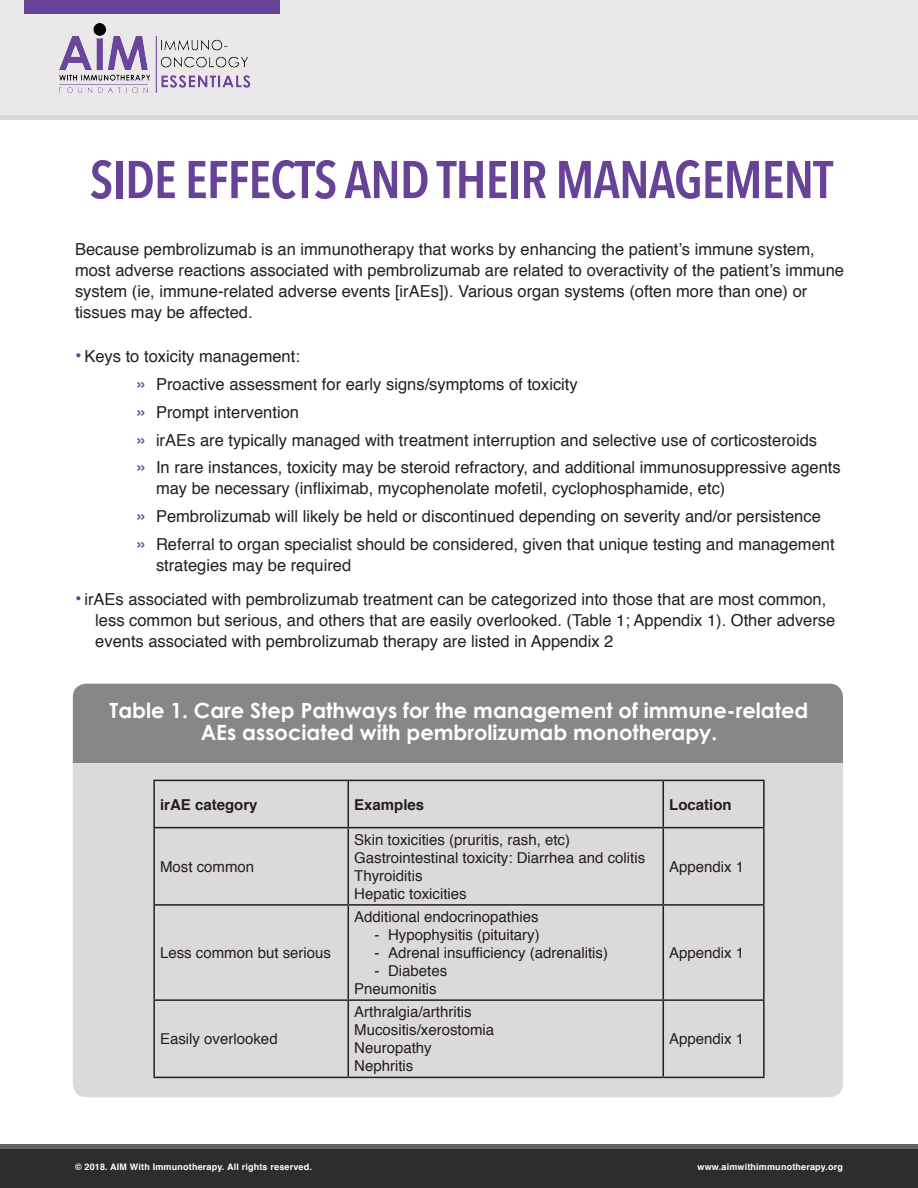
<style>
.page{position:relative;width:918px;height:1188px;background:#fff}
.page>*{position:absolute;margin:0;border:0;box-sizing:border-box;transform-origin:0 0}
.t1{font:600 52.5px "Avenir Next Condensed";letter-spacing:-.02em;color:#684297}
.t2{font:700 21px/22.5px "Century Gothic";color:#fff;text-align:center}
.t3{font:16.5px/21px "Helvetica";color:#231f20}
.t4{font:15px "Helvetica";color:#231f20}
.t5{font:700 15px "Helvetica";color:#231f20}
.t6{font:700 9px "Helvetica";letter-spacing:.02em;color:#fff}
.s1{font-size:18.75px;color:#684297}
</style>
<div class="page">
<div style="left:0;top:1149px;width:918px;height:39px;background:#2e2d2e"></div>
<div style="left:0;top:1144px;width:918px;height:5px;background:#646363"></div>
<div style="left:0;top:0;width:918px;height:115px;background:#eae8e8"></div>
<hr style="left:0;top:115px;width:918px;height:4px;background:#d9d6d7">
<div style="left:24px;top:0;width:255px;height:14px;background:#684297"></div>
<img style="left:59px;top:24px;width:192px;height:69px">
<div style="left:73px;top:684px;width:770px;height:79px;background:#898686"></div>
<div style="left:73px;top:763px;width:770px;height:334px;background:#dcd9da"></div>
<hr style="left:153px;top:1001px;width:2px;height:76px;background:#231f20">
<hr style="left:348px;top:1001px;width:1px;height:76px;background:#231f20">
<hr style="left:663px;top:1001px;width:1px;height:76px;background:#231f20">
<hr style="left:763px;top:1001px;width:2px;height:76px;background:#231f20">
<hr style="left:153px;top:1077px;width:195px;height:1px;background:#231f20">
<hr style="left:348px;top:1077px;width:315px;height:1px;background:#231f20">
<hr style="left:663px;top:1077px;width:102px;height:1px;background:#231f20">
<hr style="left:153px;top:906px;width:2px;height:93px;background:#231f20">
<hr style="left:348px;top:906px;width:1px;height:93px;background:#231f20">
<hr style="left:663px;top:906px;width:1px;height:93px;background:#231f20">
<hr style="left:763px;top:906px;width:2px;height:93px;background:#231f20">
<hr style="left:153px;top:999px;width:195px;height:2px;background:#231f20">
<hr style="left:348px;top:999px;width:315px;height:2px;background:#231f20">
<hr style="left:663px;top:999px;width:102px;height:2px;background:#231f20">
<hr style="left:153px;top:828px;width:2px;height:76px;background:#231f20">
<hr style="left:348px;top:828px;width:1px;height:76px;background:#231f20">
<hr style="left:663px;top:828px;width:1px;height:76px;background:#231f20">
<hr style="left:763px;top:828px;width:2px;height:76px;background:#231f20">
<hr style="left:153px;top:904px;width:195px;height:2px;background:#231f20">
<hr style="left:348px;top:904px;width:315px;height:2px;background:#231f20">
<hr style="left:663px;top:904px;width:102px;height:2px;background:#231f20">
<hr style="left:153px;top:780px;width:195px;height:1px;background:#231f20">
<hr style="left:153px;top:781px;width:2px;height:46px;background:#231f20">
<hr style="left:348px;top:780px;width:315px;height:1px;background:#231f20">
<hr style="left:348px;top:781px;width:1px;height:46px;background:#231f20">
<hr style="left:663px;top:780px;width:102px;height:1px;background:#231f20">
<hr style="left:663px;top:781px;width:1px;height:46px;background:#231f20">
<hr style="left:763px;top:781px;width:2px;height:46px;background:#231f20">
<hr style="left:153px;top:827px;width:195px;height:1px;background:#231f20">
<hr style="left:348px;top:827px;width:315px;height:1px;background:#231f20">
<hr style="left:663px;top:827px;width:102px;height:1px;background:#231f20">
<p class="t1" style="left:90px;top:134px;width:745px">SIDE EFFECTS AND THEIR MANAGEMENT</p>
<p class="t3" style="left:75px;top:239px;width:771px">Because pembrolizumab is an immunotherapy that works by enhancing the patient’s immune system, most adverse reactions associated with pembrolizumab are related to overactivity of the patient’s immune system (ie, immune-related adverse events [irAEs]). Various organ systems (often more than one) or tissues may be affected.</p>
<p class="t3" style="left:75px;top:347px;width:226px"><span class="s1">•</span> Keys to toxicity management:</p>
<p class="t3" style="left:136px;top:374px;width:444px"><span class="s1">»</span> Proactive assessment for early signs/symptoms of toxicity</p>
<p class="t3" style="left:136px;top:402px;width:165px"><span class="s1">»</span> Prompt intervention</p>
<p class="t3" style="left:136px;top:430px;width:683px"><span class="s1">»</span> irAEs are typically managed with treatment interruption and selective use of corticosteroids</p>
<p class="t3" style="left:156px;top:458px;width:686px;text-indent:-20px"><span class="s1">»</span> In rare instances, toxicity may be steroid refractory, and additional immunosuppressive agents may be necessary (infliximab, mycophenolate mofetil, cyclophosphamide, etc)</p>
<p class="t3" style="left:136px;top:506px;width:687px"><span class="s1">»</span> Pembrolizumab will likely be held or discontinued depending on severity and/or persistence</p>
<p class="t3" style="left:156px;top:534px;width:680px;text-indent:-20px"><span class="s1">»</span> Referral to organ specialist should be considered, given that unique testing and management strategies may be required</p>
<p class="t3" style="left:95px;top:590px;width:742px;text-indent:-20px"><span class="s1">•</span> irAEs associated with pembrolizumab treatment can be categorized into those that are most common, less common but serious, and others that are easily overlooked. (Table 1; Appendix 1). Other adverse events associated with pembrolizumab therapy are listed in Appendix 2</p>
<p class="t2" style="left:110px;top:698px;width:700px">Table 1. Care Step Pathways for the management of immune-related<br>AEs associated with pembrolizumab monotherapy.</p>
<p class="t5" style="left:160px;top:792px;width:99px">irAE category</p>
<p class="t5" style="left:354px;top:792px;width:72px">Examples</p>
<p class="t5" style="left:669px;top:792px;width:64px">Location</p>
<p class="t4" style="left:160px;top:855px;width:96px">Most common</p>
<p class="t4" style="left:354px;top:828px;width:217px">Skin toxicities (pruritis, rash, etc)</p>
<p class="t4" style="left:354px;top:846px;width:292px">Gastrointestinal toxicity: Diarrhea and colitis</p>
<p class="t4" style="left:354px;top:864px;width:70px">Thyroiditis</p>
<p class="t4" style="left:354px;top:882px;width:114px">Hepatic toxicities</p>
<p class="t4" style="left:669px;top:855px;width:77px">Appendix 1</p>
<p class="t4" style="left:160px;top:941px;width:172px">Less common but serious</p>
<p class="t4" style="left:354px;top:905px;width:186px">Additional endocrinopathies</p>
<p class="t4" style="left:375px;top:923px;width:167px">- Hypophysitis (pituitary)</p>
<p class="t4" style="left:375px;top:941px;width:235px">- Adrenal insufficiency (adrenalitis)</p>
<p class="t4" style="left:375px;top:959px;width:74px">- Diabetes</p>
<p class="t4" style="left:354px;top:977px;width:84px">Pneumonitis</p>
<p class="t4" style="left:669px;top:941px;width:77px">Appendix 1</p>
<p class="t4" style="left:160px;top:1028px;width:119px">Easily overlooked</p>
<p class="t4" style="left:354px;top:1001px;width:119px">Arthralgia/arthritis</p>
<p class="t4" style="left:354px;top:1019px;width:142px">Mucositis/xerostomia</p>
<p class="t4" style="left:354px;top:1037px;width:79px">Neuropathy</p>
<p class="t4" style="left:354px;top:1055px;width:61px">Nephritis</p>
<p class="t4" style="left:669px;top:1028px;width:77px">Appendix 1</p>
<p class="t6" style="left:75px;top:1159px;width:238px">© 2018. AIM With Immunotherapy. All rights reserved.</p>
<p class="t6" style="left:698px;top:1159px;width:147px">www.aimwithimmunotherapy.org</p>
</div>
